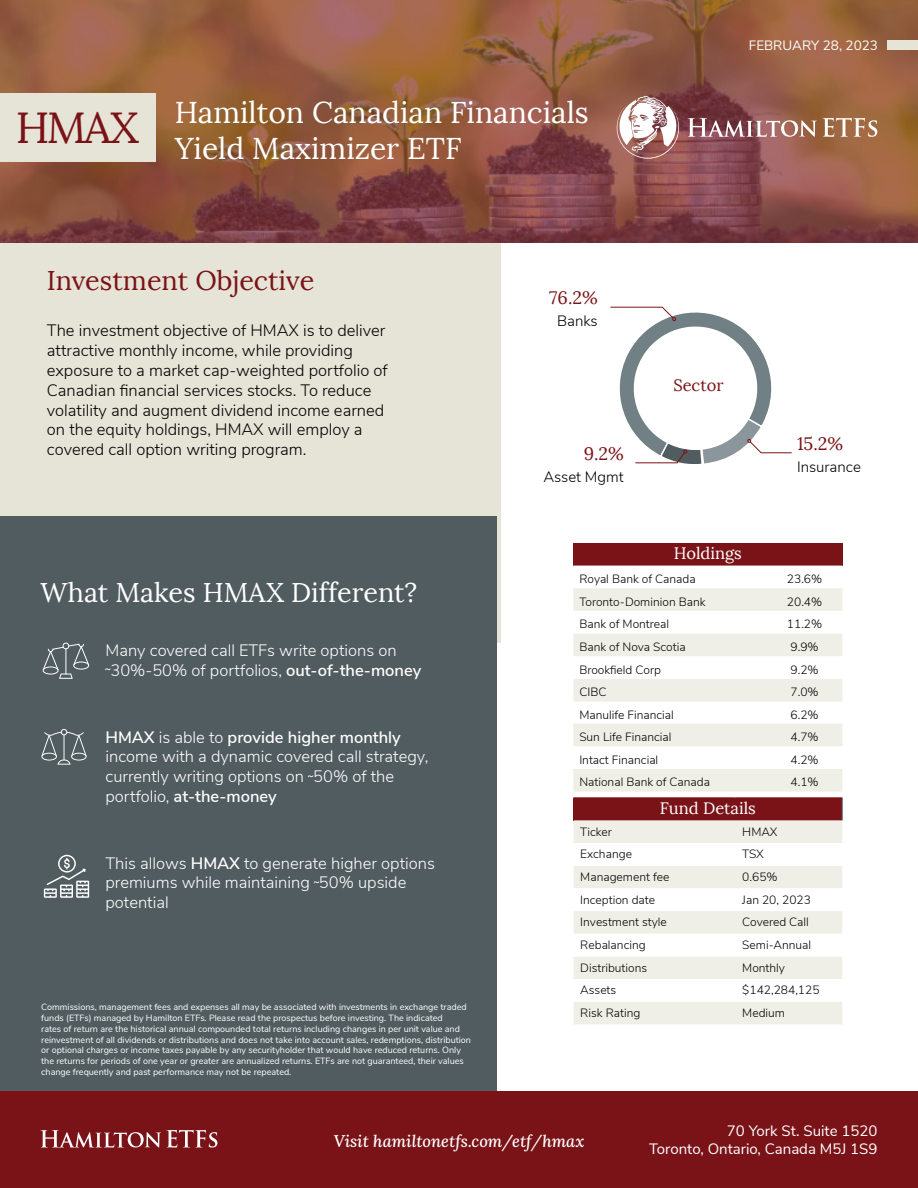
<style>
.page{position:relative;width:918px;height:1188px;background:#fff}
.page>*{position:absolute;margin:0;border:0;box-sizing:border-box;transform-origin:0 0}
.t1{font:30px/36px "Lora";color:#fff}
.t2{font:27px "Lora";color:#fff}
.t3{font:27px "Lora";color:#7a1317}
.t4{font:18px "Lora";color:#7a1317}
.t5{font:300 16.5px/19.8px "Nunito Sans";color:#fff}
.t6{font:300 16.5px/19.8px "Nunito Sans";color:#000}
.t7{font:italic 500 16.5px "Lora";color:#fff}
.t8{font:16.5px "Lora";color:#fff}
.t9{font:16.5px "Lora";color:#7a1317}
.t10{font:15px/18px "Nunito Sans";color:#fff;text-align:right}
.t11{font:300 15px "Nunito Sans";color:#000}
.t12{font:13.5px "Nunito Sans";color:#fff}
.t13{font:300 12px "Nunito Sans";color:#000}
.t14{font:9px/10.8px "Nunito Sans";color:#fff}
.s1{font-weight:600}
</style>
<div class="page">
<div style="left:0;top:227px;width:500px;height:416px;background:#e6e3d7"></div>
<svg style="left:0;top:0;width:918px;height:243px;background:#905642"></svg>
<div style="left:0;top:516px;width:496px;height:576px;background:#515c60"></div>
<div style="left:0;top:1092px;width:918px;height:96px;background:#7a1317"></div>
<svg style="left:41px;top:1130px;width:176px;height:18px"></svg>
<div style="left:887px;top:40px;width:31px;height:10px;background:#e6e3d7"></div>
<svg style="left:687px;top:118px;width:130px;height:19px"></svg>
<svg style="left:823px;top:118px;width:54px;height:19px"></svg>
<svg style="left:617px;top:96px;width:62px;height:63px"></svg>
<svg style="left:610px;top:306px;width:182px;height:158px"></svg>
<div style="left:0;top:93px;width:155px;height:69px;background:#e6e3d7"></div>
<svg style="left:41px;top:729px;width:46px;height:36px"></svg>
<svg style="left:43px;top:643px;width:46px;height:36px"></svg>
<svg style="left:44px;top:855px;width:45px;height:43px"></svg>
<div style="left:573px;top:543px;width:269px;height:23px;background:#7a1317"></div>
<svg style="left:573px;top:588px;width:269px;height:204px;fill:#f0efe7"></svg>
<svg style="left:573px;top:798px;width:270px;height:226px"></svg>
<hr style="left:736px;top:798px;width:106px;height:1px;background:#7a1317">
<h1 class="t1" style="left:16px;top:95px;width:575px;text-indent:159px">Hamilton Canadian Financials<br><sup>HMAX</sup> Yield Maximizer ETF</h1>
<h2 class="t3" style="left:47px;top:263px;width:269px">Investment Objective</h2>
<p class="t6" style="left:47px;top:320px;width:342px">The investment objective of HMAX is to deliver attractive monthly income, while providing exposure to a market cap-weighted portfolio of Canadian financial services stocks. To reduce volatility and augment dividend income earned on the equity holdings, HMAX will employ a covered call option writing program.</p>
<h3 class="t4" style="left:549px;top:286px;width:50px">76.2%</h3>
<h3 class="t11" style="left:557px;top:309px;width:42px">Banks</h3>
<h3 class="t4" style="left:584px;top:443px;width:41px">9.2%</h3>
<h3 class="t11" style="left:543px;top:466px;width:82px">Asset Mgmt</h3>
<h3 class="t12" style="left:749px;top:36px;width:131px">FEBRUARY 28, 2023</h3>
<h3 class="t9" style="left:673px;top:375px;width:52px">Sector</h3>
<h3 class="t4" style="left:797px;top:433px;width:48px">15.2%</h3>
<h3 class="t11" style="left:797px;top:456px;width:65px">Insurance</h3>
<h2 class="t2" style="left:40px;top:576px;width:378px">What Makes HMAX Different?</h2>
<h3 class="t5" style="left:106px;top:639px;width:317px">Many covered call ETFs write options on ˜30%-50% of portfolios, <span class="s1">out-of-the-money</span></h3>
<h3 class="t5" style="left:106px;top:726px;width:324px"><span class="s1">HMAX</span> is able to <span class="s1">provide higher monthly </span>income with a dynamic covered call strategy, currently writing options on ˜50% of the portfolio, <span class="s1">at-the-money</span></h3>
<h3 class="t5" style="left:106px;top:852px;width:331px">This allows <span class="s1">HMAX</span> to generate higher options premiums while maintaining ˜50% upside potential</h3>
<p class="t14" style="left:41px;top:1001px;width:431px">Commissions, management fees and expenses all may be associated with investments in exchange traded funds (ETFs) managed by Hamilton ETFs. Please read the prospectus before investing. The indicated<br>rates of return are the historical annual compounded total returns including changes in per unit value and reinvestment of all dividends or distributions and does not take into account sales, redemptions, distribution or optional charges or income taxes payable by any securityholder that would have reduced returns. Only the returns for periods of one year or greater are annualized returns. ETFs are not guaranteed, their values change frequently and past performance may not be repeated.</p>
<h3 class="t8" style="left:674px;top:543px;width:69px">Holdings</h3>
<h3 class="t13" style="left:579px;top:570px;width:118px">Royal Bank of Canada</h3>
<h3 class="t13" style="left:787px;top:570px;width:37px">23.6%</h3>
<h3 class="t13" style="left:579px;top:593px;width:128px">Toronto-Dominion Bank</h3>
<h3 class="t13" style="left:787px;top:593px;width:37px">20.4%</h3>
<h3 class="t13" style="left:579px;top:615px;width:91px">Bank of Montreal</h3>
<h3 class="t13" style="left:787px;top:615px;width:37px">11.2%</h3>
<h3 class="t13" style="left:579px;top:638px;width:108px">Bank of Nova Scotia</h3>
<h3 class="t13" style="left:791px;top:638px;width:30px">9.9%</h3>
<h3 class="t13" style="left:579px;top:661px;width:83px">Brookfield Corp</h3>
<h3 class="t13" style="left:791px;top:661px;width:30px">9.2%</h3>
<h3 class="t13" style="left:579px;top:683px;width:29px">CIBC</h3>
<h3 class="t13" style="left:791px;top:683px;width:30px">7.0%</h3>
<h3 class="t13" style="left:579px;top:706px;width:96px">Manulife Financial</h3>
<h3 class="t13" style="left:791px;top:706px;width:30px">6.2%</h3>
<h3 class="t13" style="left:579px;top:728px;width:94px">Sun Life Financial</h3>
<h3 class="t13" style="left:791px;top:728px;width:30px">4.7%</h3>
<h3 class="t13" style="left:579px;top:751px;width:80px">Intact Financial</h3>
<h3 class="t13" style="left:791px;top:751px;width:30px">4.2%</h3>
<h3 class="t13" style="left:579px;top:773px;width:132px">National Bank of Canada</h3>
<h3 class="t13" style="left:791px;top:773px;width:30px">4.1%</h3>
<h3 class="t8" style="left:660px;top:798px;width:97px">Fund Details</h3>
<h3 class="t13" style="left:580px;top:823px;width:33px">Ticker</h3>
<h3 class="t13" style="left:742px;top:823px;width:37px">HMAX</h3>
<h3 class="t13" style="left:580px;top:845px;width:53px">Exchange</h3>
<h3 class="t13" style="left:742px;top:845px;width:23px">TSX</h3>
<h3 class="t13" style="left:580px;top:868px;width:91px">Management fee</h3>
<h3 class="t13" style="left:742px;top:868px;width:37px">0.65%</h3>
<h3 class="t13" style="left:580px;top:891px;width:76px">Inception date</h3>
<h3 class="t13" style="left:742px;top:891px;width:70px">Jan 20, 2023</h3>
<h3 class="t13" style="left:580px;top:913px;width:88px">Investment style</h3>
<h3 class="t13" style="left:742px;top:913px;width:68px">Covered Call</h3>
<h3 class="t13" style="left:580px;top:936px;width:67px">Rebalancing</h3>
<h3 class="t13" style="left:742px;top:936px;width:70px">Semi-Annual</h3>
<h3 class="t13" style="left:580px;top:959px;width:68px">Distributions</h3>
<h3 class="t13" style="left:742px;top:959px;width:44px">Monthly</h3>
<h3 class="t13" style="left:580px;top:981px;width:38px">Assets</h3>
<h3 class="t13" style="left:742px;top:981px;width:79px">$142,284,125</h3>
<h3 class="t13" style="left:580px;top:1004px;width:62px">Risk Rating</h3>
<h3 class="t13" style="left:742px;top:1004px;width:44px">Medium</h3>
<h3 class="t7" style="left:334px;top:1130px;width:252px">Visit hamiltonetfs.com/etf/hmax</h3>
<h3 class="t10" style="left:649px;top:1120px;width:230px">70 York St. Suite 1520<br>Toronto, Ontario, Canada M5J 1S9</h3>
</div>
